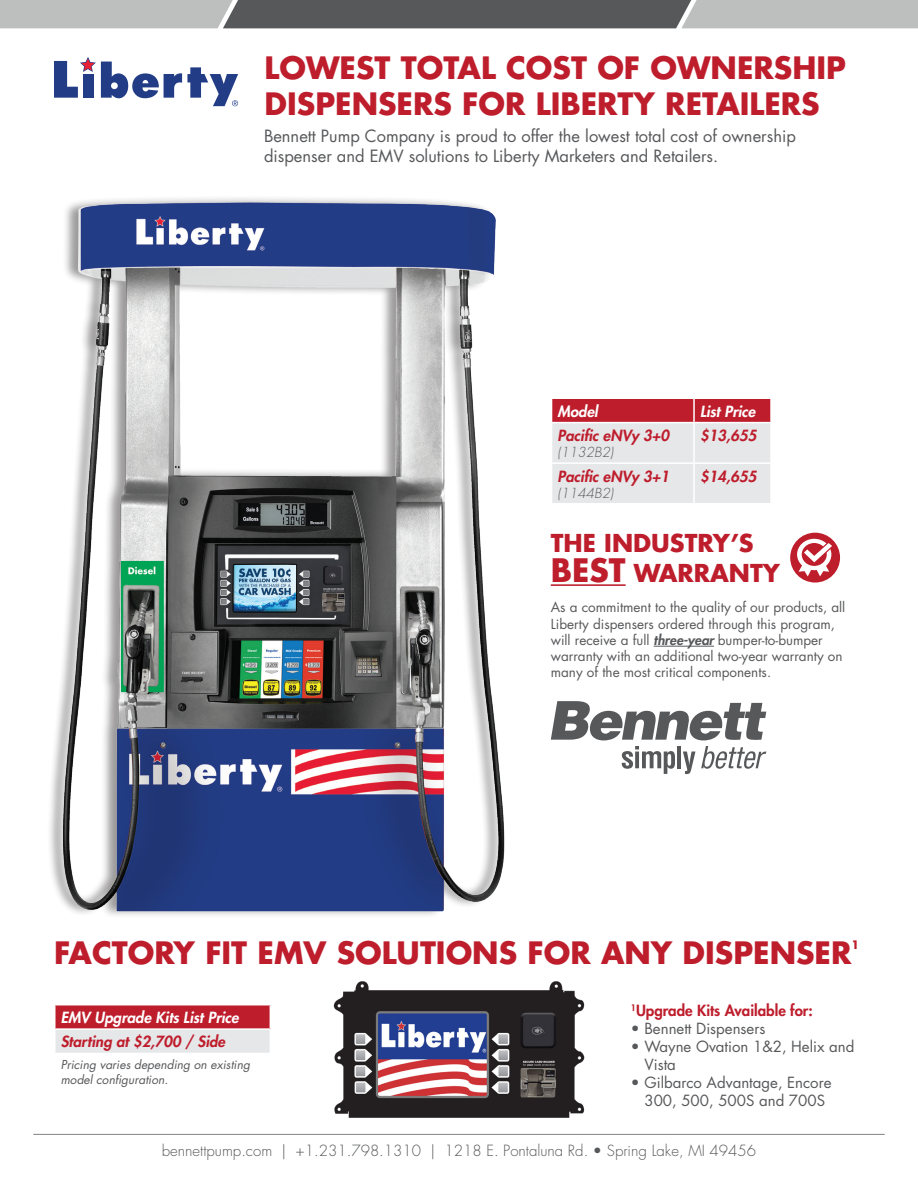
<style>
.page{position:relative;width:918px;height:1188px;background:#fff}
.page>*{position:absolute;margin:0;border:0;box-sizing:border-box;transform-origin:0 0}
.t1{font:700 30px "Futura Std";color:#be1d2c}
.t2{font:700 24px/30.3px "Futura Std";color:#be1d2c}
.t3{font:16.5px/19.8px "Futura Std";color:#57585a}
.t4{font:15px/18px "Futura Std";color:#57585a}
.t5{font:300 15px "Futura Std";color:#57585a}
.t6{font:italic 800 15px "Futura Std";color:#be1d2c}
.t7{font:italic 800 15px "Futura Std";color:#fff}
.t8{font:800 15px "Futura Std";color:#be1d2c}
.t9{font:13.5px/16.2px "Futura Std";color:#57585a}
.t10{font:italic 300 13.5px "Futura Std";color:#57585a}
.t11{font:italic 12px/14.4px "Futura Std";color:#57585a}
.t12{font:700 11.4px "Futura Std";color:#be1d2c}
.s1{font-size:31.5px}
.s2{font-weight:800;font-style:italic}
</style>
<div class="page">
<hr style="left:33px;top:1134px;width:852px;height:1px;background:#808285">
<svg style="left:551px;top:399px;width:219px;height:104px;background:#ddb9be"></svg>
<hr style="left:693px;top:399px;width:2px;height:23px;background:#fff">
<hr style="left:551px;top:422px;width:143px;height:1px;background:#fff">
<hr style="left:551px;top:423px;width:1px;height:39px;background:#fff">
<hr style="left:694px;top:422px;width:78px;height:1px;background:#fff">
<hr style="left:693px;top:423px;width:2px;height:39px;background:#fff">
<hr style="left:551px;top:462px;width:143px;height:2px;background:#fff">
<hr style="left:551px;top:464px;width:1px;height:39px;background:#fff">
<hr style="left:694px;top:462px;width:78px;height:2px;background:#fff">
<hr style="left:693px;top:464px;width:2px;height:39px;background:#fff">
<svg style="left:551px;top:701px;width:215px;height:39px"></svg>
<svg style="left:621px;top:746px;width:54px;height:28px"></svg>
<hr style="left:677px;top:746px;width:4px;height:22px;background:#57585a">
<svg style="left:683px;top:752px;width:12px;height:23px"></svg>
<svg style="left:701px;top:746px;width:65px;height:23px"></svg>
<hr style="left:551px;top:584px;width:75px;height:2px;background:#be1d2c">
<hr style="left:654px;top:646px;width:60px;height:1px;background:#57585a">
<svg style="left:0;top:0;width:918px;height:28px;background:#8b8c8d"></svg>
<img style="left:333px;top:981px;width:252px;height:137px">
<div style="left:55px;top:1005px;width:215px;height:24px;background:#be1d2c"></div>
<div style="left:55px;top:1029px;width:215px;height:24px;background:#e6e7e9"></div>
<hr style="left:54px;top:1005px;width:2px;height:23px;background:#fff">
<hr style="left:54px;top:1028px;width:217px;height:2px;background:#fff">
<hr style="left:54px;top:1030px;width:2px;height:23px;background:#fff">
<div style="left:790px;top:533px;width:50px;height:50px;background:#be1d2c;border-radius:50%"></div>
<svg style="left:797px;top:539px;width:35px;height:37px"></svg>
<img style="left:50px;top:198px;width:455px;height:718px">
<svg style="left:54px;top:57px;width:184px;height:49px"></svg>
<p class="t1" style="left:265px;top:48px;width:583px">LOWEST TOTAL COST OF OWNERSHIP</p>
<p class="t1" style="left:265px;top:84px;width:557px">DISPENSERS FOR LIBERTY RETAILERS</p>
<p class="t3" style="left:264px;top:127px;width:533px">Bennett Pump Company is proud to offer the lowest total cost of ownership dispenser and EMV solutions to Liberty Marketers and Retailers.</p>
<p class="t7" style="left:558px;top:402px;width:42px">Model</p>
<p class="t7" style="left:700px;top:402px;width:57px">List Price</p>
<p class="t6" style="left:558px;top:426px;width:113px">Pacific eNVy 3+0</p>
<p class="t10" style="left:558px;top:444px;width:57px">(1132B2)</p>
<p class="t6" style="left:700px;top:426px;width:58px">$13,655</p>
<p class="t6" style="left:558px;top:467px;width:113px">Pacific eNVy 3+1</p>
<p class="t10" style="left:558px;top:485px;width:57px">(1144B2)</p>
<p class="t6" style="left:700px;top:467px;width:58px">$14,655</p>
<p class="t2" style="left:551px;top:527px;width:231px">THE INDUSTRY’S<br><span class="s1">BEST</span> WARRANTY</p>
<p class="t9" style="left:551px;top:600px;width:296px">As a commitment to the quality of our products, all Liberty dispensers ordered through this program, will receive a full <span class="s2">three-year</span> bumper-to-bumper warranty with an additional two-year warranty on many of the most critical components.</p>
<p class="t1" style="left:54px;top:933px;width:799px">FACTORY FIT EMV SOLUTIONS FOR ANY DISPENSER</p>
<p class="t12" style="left:852px;top:937px;width:9px">1</p>
<p class="t7" style="left:61px;top:1008px;width:180px">EMV Upgrade Kits List Price</p>
<p class="t6" style="left:61px;top:1032px;width:166px">Starting at $2,700 / Side</p>
<p class="t11" style="left:61px;top:1058px;width:191px">Pricing varies depending on existing model configuration.</p>
<p class="t8" style="left:631px;top:1001px;width:183px"><sup>1</sup>Upgrade Kits Available for:</p>
<p class="t4" style="left:631px;top:1020px;width:136px">• Bennett Dispensers</p>
<p class="t4" style="left:644px;top:1038px;width:211px;text-indent:-13px">• Wayne Ovation 1&amp;2, Helix and<br>Vista</p>
<p class="t4" style="left:631px;top:1074px;width:202px;text-align:center">• Gilbarco Advantage, Encore<br>300, 500, 500S and 700S</p>
<p class="t5" style="left:162px;top:1141px;width:596px">bennettpump.com | +1.231.798.1310 | 1218 E. Pontaluna Rd. • Spring Lake, MI 49456</p>
</div>
